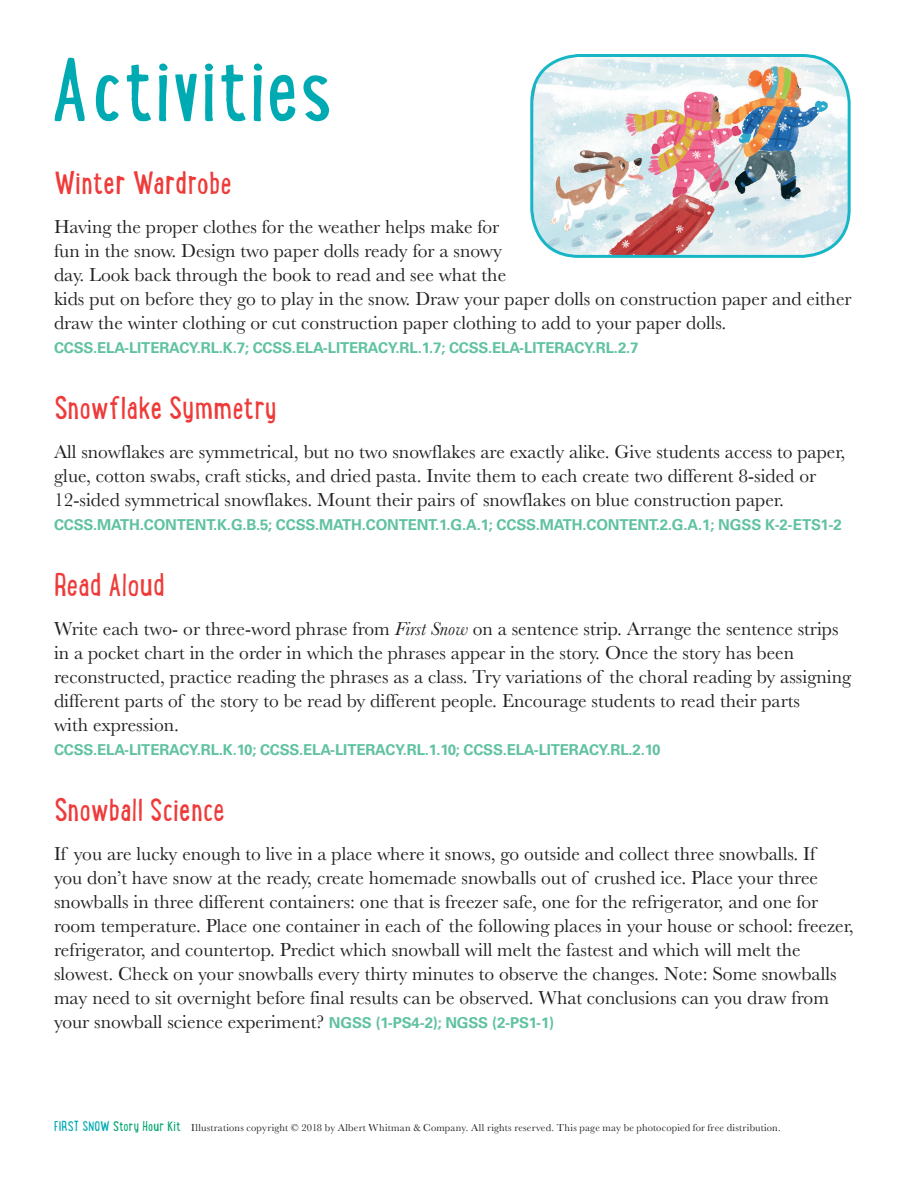
<style>
.page{position:relative;width:918px;height:1188px;background:#fff}
.page>*{position:absolute;margin:0;border:0;box-sizing:border-box;transform-origin:0 0}
.MOREMain_Head{font:96px "Lunch Box";color:#00aab2}
.Smaller_Littler_head{font:34.5px "Lunch Box";color:#ee3b3a}
.List_Paragraph{font:19.5px/24px "Baskerville";color:#231f20}
.List_Paragraph-2{font:700 15px "Univers LT Std";letter-spacing:-.01em;color:#60c2a0}
.t1{font:10.5px "Baskerville";letter-spacing:.02em;color:#231f20}
.s1{font-style:italic}
.s2{font-family:"Univers LT Std";font-weight:700;font-size:15px;color:#60c2a0}
.s3{font-family:"Lunch Box";font-size:15px;color:#00aab2}
.s4{font-family:"Lunch Box";font-size:15px;color:#00a66e}
</style>
<div class="page">
<img style="left:532px;top:56px;width:317px;height:200px">
<div style="left:530px;top:54px;width:321px;height:204px;border:3px solid #16b6c7;border-radius:47px"></div>
<p class="MOREMain_Head" style="left:54px;top:23px;width:281px">Activities</p>
<p class="Smaller_Littler_head" style="left:54px;top:158px;width:179px">Winter Wardrobe</p>
<p class="List_Paragraph" style="left:54px;top:215px;width:799px">Having the proper clothes for the weather helps make for<br>fun in the snow. Design two paper dolls ready for a snowy<br>day. Look back through the book to read and see what the<br>kids put on before they go to play in the snow. Draw your paper dolls on construction paper and either draw the winter clothing or cut construction paper clothing to add to your paper dolls.</p>
<p class="List_Paragraph-2" style="left:54px;top:339px;width:586px">CCSS.ELA-LITERACY.RL.K.7; CCSS.ELA-LITERACY.RL.1.7; CCSS.ELA-LITERACY.RL.2.7</p>
<p class="Smaller_Littler_head" style="left:54px;top:384px;width:224px">Snowflake Symmetry</p>
<p class="List_Paragraph" style="left:54px;top:440px;width:793px">All snowflakes are symmetrical, but no two snowflakes are exactly alike. Give students access to paper, glue, cotton swabs, craft sticks, and dried pasta. Invite them to each create two different 8-sided or<br>12-sided symmetrical snowflakes. Mount their pairs of snowflakes on blue construction paper.</p>
<p class="List_Paragraph-2" style="left:54px;top:516px;width:789px">CCSS.MATH.CONTENT.K.G.B.5; CCSS.MATH.CONTENT.1.G.A.1; CCSS.MATH.CONTENT.2.G.A.1; NGSS K-2-ETS1-2</p>
<p class="Smaller_Littler_head" style="left:54px;top:561px;width:112px">Read Aloud</p>
<p class="List_Paragraph" style="left:54px;top:617px;width:799px">Write each two- or three-word phrase from <span class="s1">First Snow</span> on a sentence strip. Arrange the sentence strips in a pocket chart in the order in which the phrases appear in the story. Once the story has been reconstructed, practice reading the phrases as a class. Try variations of the choral reading by assigning different parts of the story to be read by different people. Encourage students to read their parts<br>with expression.</p>
<p class="List_Paragraph-2" style="left:54px;top:741px;width:608px">CCSS.ELA-LITERACY.RL.K.10; CCSS.ELA-LITERACY.RL.1.10; CCSS.ELA-LITERACY.RL.2.10</p>
<p class="Smaller_Littler_head" style="left:54px;top:786px;width:173px">Snowball Science</p>
<p class="List_Paragraph" style="left:54px;top:842px;width:801px">If you are lucky enough to live in a place where it snows, go outside and collect three snowballs. If<br>you don’t have snow at the ready, create homemade snowballs out of crushed ice. Place your three snowballs in three different containers: one that is freezer safe, one for the refrigerator, and one for room temperature. Place one container in each of the following places in your house or school: freezer, refrigerator, and countertop. Predict which snowball will melt the fastest and which will melt the slowest. Check on your snowballs every thirty minutes to observe the changes. Note: Some snowballs may need to sit overnight before final results can be observed. What conclusions can you draw from your snowball science experiment? <span class="s2">NGSS (1-PS4-2); NGSS (2-PS1-1)</span></p>
<p class="t1" style="left:54px;top:1121px;width:728px"><span class="s3">FIRST SNOW</span> <span class="s4">Story Hour Kit</span> Illustrations copyright © 2018 by Albert Whitman &amp; Company. All rights reserved. This page may be photocopied for free distribution.</p>
</div>
